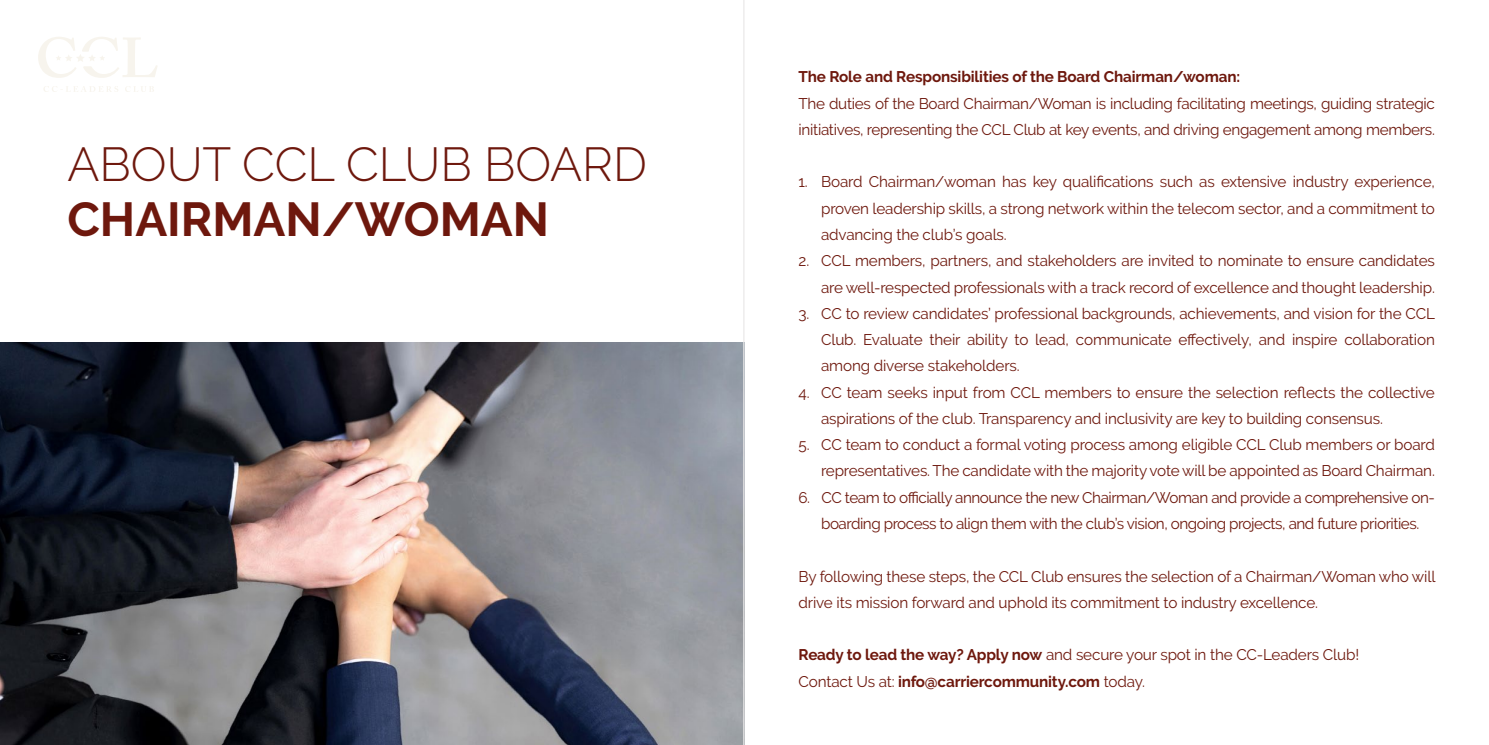
<style>
.page{position:relative;width:1489px;height:745px;background:#fff}
.page>*{position:absolute;margin:0;border:0;box-sizing:border-box;transform-origin:0 0}
.t1{font:300 47.5px "Raleway";color:#6e180d}
.t2{font:700 47.5px "Raleway";color:#6e180d}
.t3{font:15.38px/26.2px "Raleway";letter-spacing:-.01em;color:#6e180d}
.t4{font:15.38px/26.2px "Raleway";letter-spacing:-.03em;color:#6e180d;text-align:center}
.t5{font:700 15.38px "Raleway";letter-spacing:-.01em;color:#6e180d}
.s1{font-weight:700}
</style>
<div class="page">
<img style="left:0;top:343px;width:743px;height:401px">
<svg style="left:44px;top:86px;width:110px;height:6px"></svg>
<svg style="left:38px;top:37px;width:119px;height:41px"></svg>
<hr style="left:743px;top:0;width:1px;height:744px;background:#eae9e9">
<h1 class="t1" style="left:67px;top:136px;width:581px">ABOUT CCL CLUB BOARD</h1>
<h1 class="t2" style="left:67px;top:192px;width:483px">CHAIRMAN/WOMAN</h1>
<p class="t5" style="left:798px;top:68px;width:443px">The Role and Responsibilities of the Board Chairman/woman:</p>
<p class="t3" style="left:798px;top:90px;width:638px">The duties of the Board Chairman/Woman is including facilitating meetings, guiding strategic initiatives, representing the CCL Club at key events, and driving engagement among members.</p>
<p class="t3" style="left:821px;top:169px;width:615px;text-align:justify;text-indent:-22px">1. Board Chairman/woman has key qualifications such as extensive industry experience, proven leadership skills, a strong network within the telecom sector, and a commitment to advancing the club’s goals.</p>
<p class="t3" style="left:798px;top:247px;width:638px;text-align:right">2. CCL members, partners, and stakeholders are invited to nominate to ensure candidates are well-respected professionals with a track record of excellence and thought leadership.</p>
<p class="t3" style="left:821px;top:300px;width:615px;text-align:justify;text-indent:-22px">3. CC to review candidates’ professional backgrounds, achievements, and vision for the CCL Club. Evaluate their ability to lead, communicate effectively, and inspire collaboration among diverse stakeholders.</p>
<p class="t3" style="left:821px;top:379px;width:615px;text-indent:-22px">4. CC team seeks input from CCL members to ensure the selection reflects the collective aspirations of the club. Transparency and inclusivity are key to building consensus.</p>
<p class="t3" style="left:798px;top:431px;width:638px;text-align:right">5. CC team to conduct a formal voting process among eligible CCL Club members or board representatives. The candidate with the majority vote will be appointed as Board Chairman.</p>
<p class="t4" style="left:798px;top:484px;width:638px">6. CC team to officially announce the new Chairman/Woman and provide a comprehensive on&shy;boarding process to align them with the club’s vision, ongoing projects, and future priorities.</p>
<p class="t3" style="left:798px;top:562px;width:638px">By following these steps, the CCL Club ensures the selection of a Chairman/Woman who will drive its mission forward and uphold its commitment to industry excellence.</p>
<p class="t3" style="left:798px;top:641px;width:562px"><span class="s1">Ready to lead the way? Apply now</span> and secure your spot in the CC-Leaders Club!<br>Contact Us at: <span class="s1">info@carriercommunity.com</span> today.</p>
</div>
